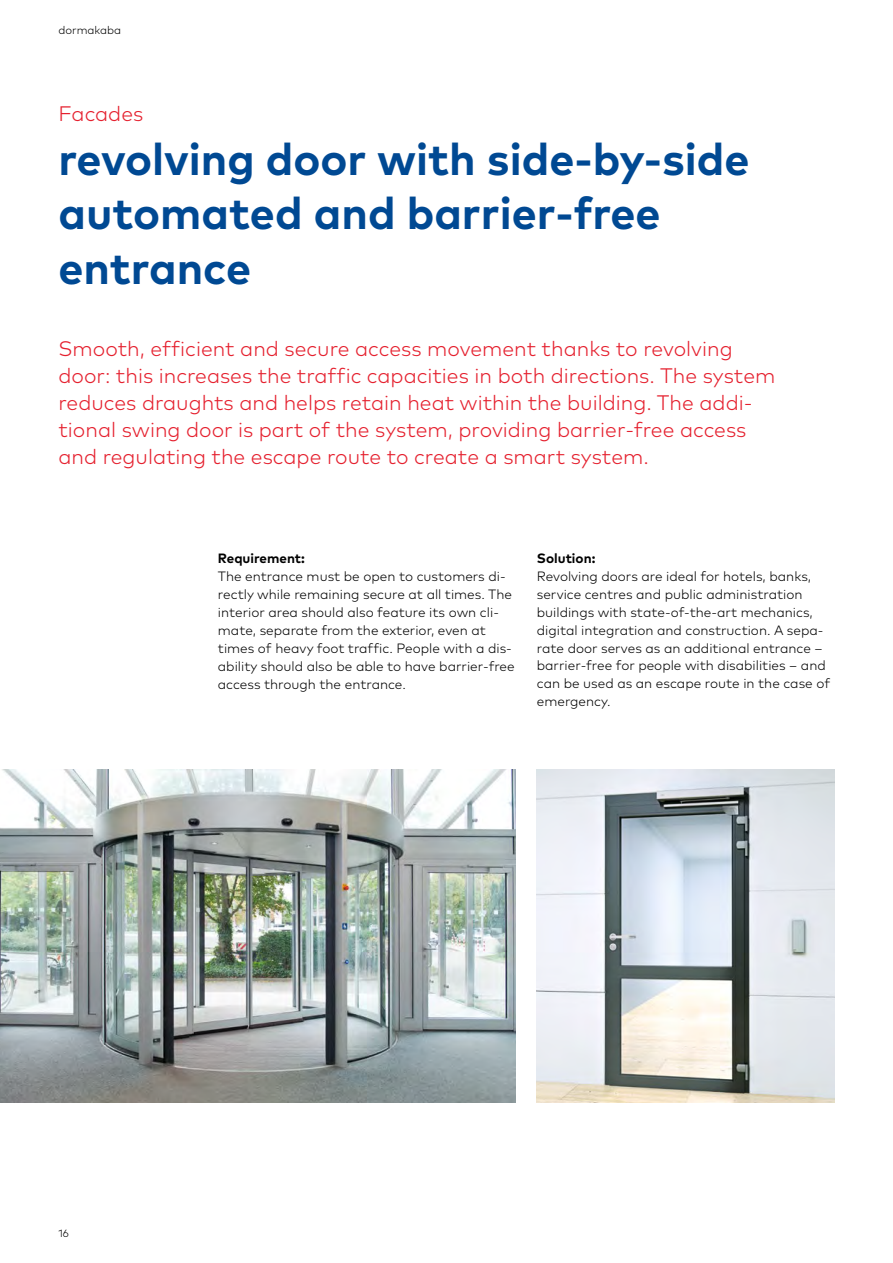
<style>
.page{position:relative;width:893px;height:1263px;background:#fff}
.page>*{position:absolute;margin:0;border:0;box-sizing:border-box;transform-origin:0 0}
.t1{font:700 45px/54px "Mark Pro";color:#004993}
.t2{font:300 21px/27px "Mark Pro";color:#e5202e}
.t3{font:300 13.5px/18px "Mark Pro";color:#000}
.t4{font:700 13.5px "Mark Pro";color:#000}
.t5{font:300 11.25px "Mark Pro";color:#000}
.t6{font:300 10.5px "Mark Pro";color:#000}
</style>
<div class="page">
<img style="left:0;top:769px;width:516px;height:333px">
<img style="left:537px;top:769px;width:297px;height:333px">
<p class="t5" style="left:58px;top:21px;width:64px">dormakaba</p>
<h2 class="t2" style="left:58px;top:99px;width:86px">Facades</h2>
<h1 class="t1" style="left:58px;top:129px;width:693px">revolving door with side-by-side automated and barrier-free entrance</h1>
<p class="t2" style="left:58px;top:333px;width:718px">Smooth, efficient and secure access movement thanks to revolving door: this increases the traffic capacities in both directions. The system reduces draughts and helps retain heat within the building. The addi&shy;tional swing door is part of the system, providing barrier-free access and regulating the escape route to create a smart system.</p>
<p class="t4" style="left:218px;top:547px;width:89px">Requirement:</p>
<p class="t3" style="left:218px;top:566px;width:298px">The entrance must be open to customers di&shy;rectly while remaining secure at all times. The interior area should also feature its own cli&shy;mate, separate from the exterior, even at times of heavy foot traffic. People with a dis&shy;ability should also be able to have barrier-free access through the entrance.</p>
<p class="t4" style="left:537px;top:547px;width:60px">Solution:</p>
<p class="t3" style="left:537px;top:566px;width:295px">Revolving doors are ideal for hotels, banks, service centres and public administration buildings with state-of-the-art mechanics, digital integration and construction. A sepa&shy;rate door serves as an additional entrance – barrier-free for people with disabilities – and can be used as an escape route in the case of emergency.</p>
<p class="t6" style="left:58px;top:1225px;width:12px">16</p>
</div>
